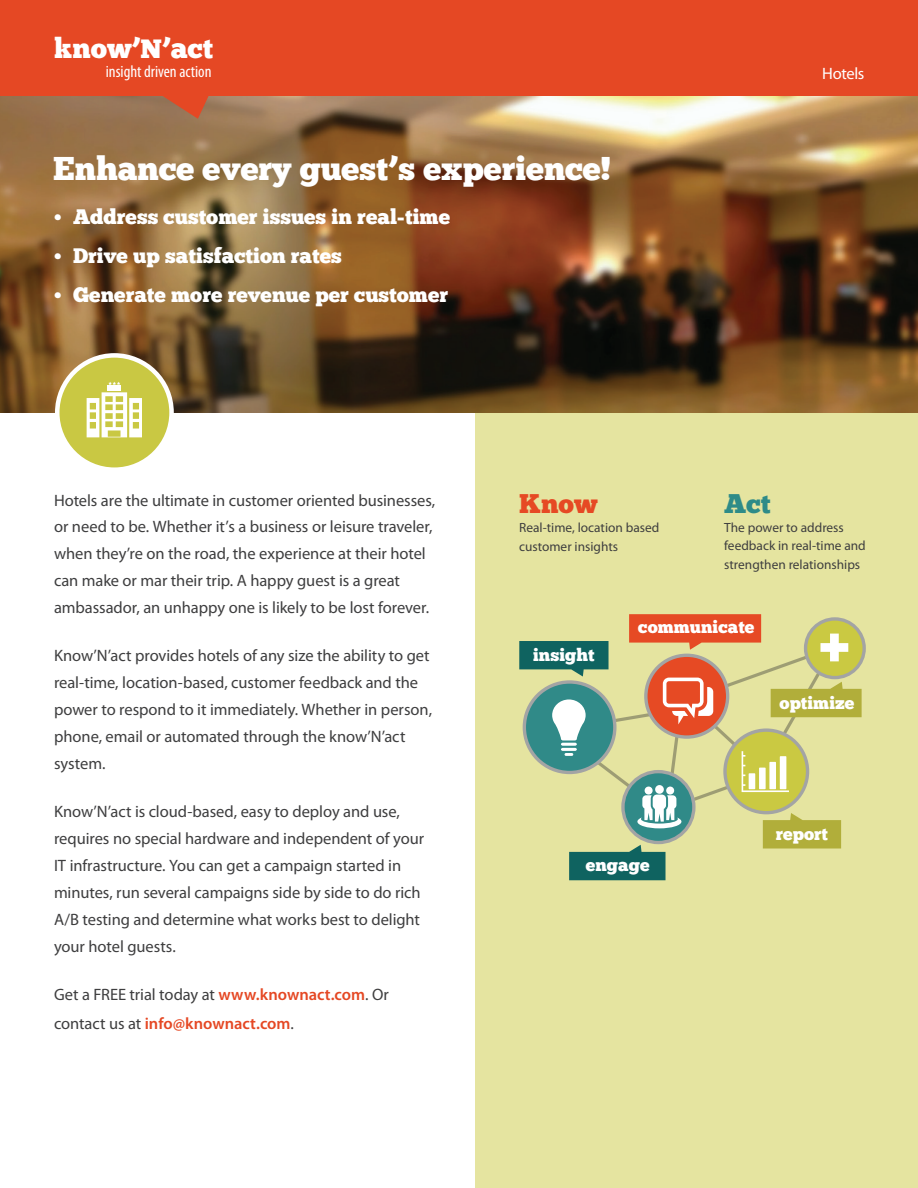
<style>
.page{position:relative;width:918px;height:1188px;background:#fff}
.page>*{position:absolute;margin:0;border:0;box-sizing:border-box;transform-origin:0 0}
.t1{font:33px "Chunk Five";color:#fff}
.t2{font:28.35px "Chunk Five";color:#fff}
.t3{font:27px "Chunk Five";color:#e64924}
.t4{font:27px "Chunk Five";color:#2e8b88}
.t5{font:21px "Chunk Five";color:#fff}
.t6{font:17.55px "Chunk Five";letter-spacing:.005em;color:#fff}
.t7{font:condensed 16.95px "Myriad Pro";color:#fff}
.t8{font:16.5px/27px "Myriad Pro";letter-spacing:-.005em;color:#3e3e3f}
.t9{font:16.5px "Myriad Pro";letter-spacing:-.02em;color:#fff}
.t10{font:13.35px/18.8px "Myriad Pro";color:#3e3e3f}
.s1{font-size:26.4px}
.s2{font-size:27px}
.s3{font-weight:600;color:#e54824}
</style>
<div class="page">
<img style="left:0;top:95px;width:918px;height:318px">
<div style="left:475px;top:413px;width:443px;height:775px;background:#e5e4a0"></div>
<div style="left:0;top:0;width:918px;height:95px;background:#e54824"></div>
<svg style="left:155px;top:95px;width:56px;height:24px"></svg>
<div style="left:804px;top:617px;width:62px;height:62px;border:3px solid #a3a4a4;border-radius:50%"></div>
<svg style="left:519px;top:614px;width:343px;height:266px"></svg>
<div style="left:57px;top:355px;width:115px;height:115px;background:#c9c843;border-radius:50%"></div>
<div style="left:55px;top:353px;width:119px;height:119px;border:4px solid #fff;border-radius:50%"></div>
<div style="left:107px;top:386px;width:14px;height:5px;background:#fff"></div>
<svg style="left:108px;top:382px;width:12px;height:3px"></svg>
<svg style="left:87px;top:392px;width:55px;height:45px"></svg>
<h2 class="t2" style="left:54px;top:31px;width:161px">know’<span class="s1">N</span>’act</h2>
<p class="t7" style="left:106px;top:61px;width:107px">insight driven action</p>
<h1 class="t1" style="left:53px;top:148px;width:559px">Enhance every guest’s experience!</h1>
<p class="t5" style="left:53px;top:205px;width:398px"><span class="s2">•</span> Address customer issues in real-time</p>
<p class="t5" style="left:53px;top:244px;width:290px"><span class="s2">•</span> Drive up satisfaction rates</p>
<p class="t5" style="left:53px;top:283px;width:396px"><span class="s2">•</span> Generate more revenue per customer</p>
<p class="t9" style="left:822px;top:63px;width:44px">Hotels</p>
<p class="t8" style="left:54px;top:486px;width:383px">Hotels are the ultimate in customer oriented businesses, or need to be. Whether it’s a business or leisure traveler, when they’re on the road, the experience at their hotel can make or mar their trip. A happy guest is a great ambassador, an unhappy one is likely to be lost forever.</p>
<p class="t8" style="left:54px;top:642px;width:380px">Know’N’act provides hotels of any size the ability to get real-time, location-based, customer feedback and the power to respond to it immediately. Whether in person, phone, email or automated through the know’N’act system.</p>
<p class="t8" style="left:54px;top:798px;width:372px">Know’N’act is cloud-based, easy to deploy and use, requires no special hardware and independent of your IT infrastructure. You can get a campaign started in minutes, run several campaigns side by side to do rich A/B testing and determine what works best to delight your hotel guests.</p>
<p class="t8" style="left:54px;top:980px;width:336px;line-height:28.5px">Get a FREE trial today at <span class="s3">www.knownact.com</span>. Or contact us at <span class="s3">info@knownact.com</span>.</p>
<h3 class="t3" style="left:519px;top:488px;width:80px">Know</h3>
<p class="t10" style="left:519px;top:518px;width:142px">Real-time, location based customer insights</p>
<h3 class="t4" style="left:724px;top:487px;width:48px">Act</h3>
<p class="t10" style="left:724px;top:518px;width:143px">The power to address feedback in real-time and strengthen relationships</p>
<p class="t6" style="left:533px;top:644px;width:63px">insight</p>
<p class="t6" style="left:638px;top:616px;width:118px">communicate</p>
<p class="t6" style="left:780px;top:692px;width:76px">optimize</p>
<p class="t6" style="left:586px;top:855px;width:65px">engage</p>
<p class="t6" style="left:776px;top:824px;width:54px">report</p>
</div>
